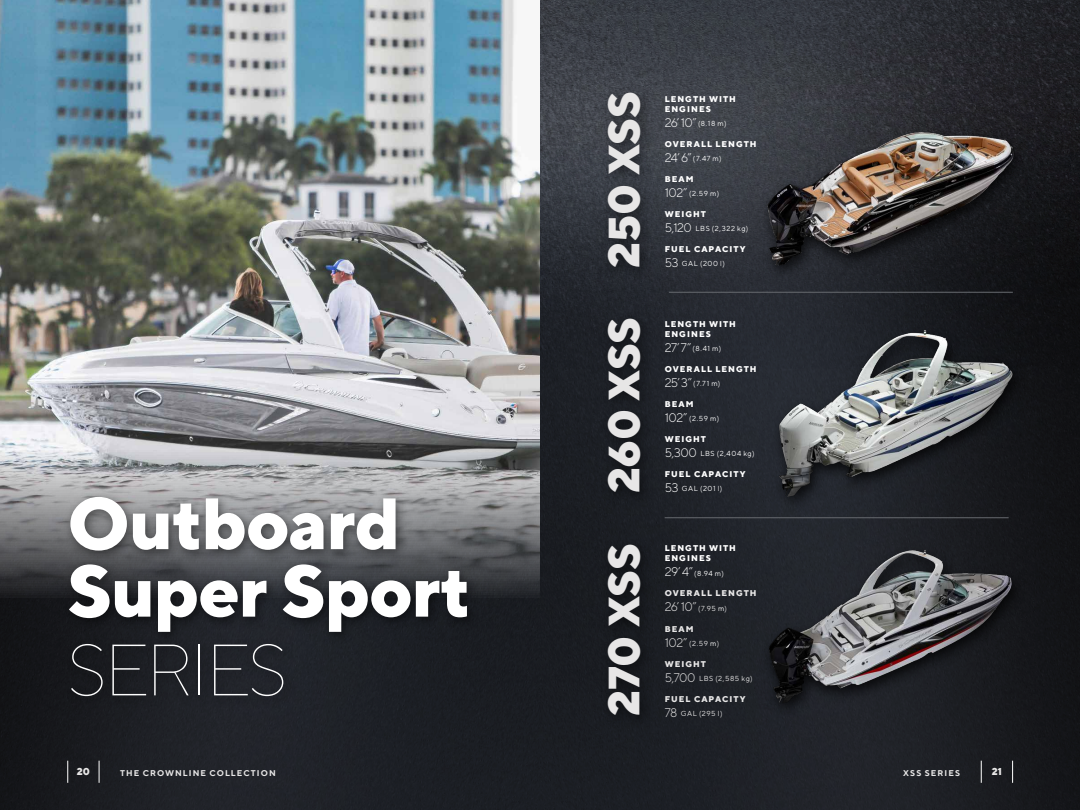
<style>
.page{position:relative;width:1080px;height:810px;background:#fff}
.page>*{position:absolute;margin:0;border:0;box-sizing:border-box;transform-origin:0 0}
.t1{font:800 72.5px/67.5px "TT Norms";letter-spacing:-.02em;color:#fff}
.t2{font:100 72.5px "TT Norms";letter-spacing:-.045em;color:#fff}
.t3{font:800 43.75px "TT Norms";letter-spacing:-.01em;color:#e7e6e6}
.t4{font:300 12.5px "TT Norms";color:#e7e6e6}
.t5{font:800 10px "TT Norms";color:#e7e6e6}
.t6{font:800 8.38px/10px "TT Norms";letter-spacing:.125em;color:#fff}
.t7{font:800 8.38px "TT Norms";letter-spacing:.125em;color:#e7e6e6}
.t8{font:700 8.38px "TT Norms";letter-spacing:.125em;color:#e7e6e6}
.t9{font:7.25px "TT Norms";letter-spacing:.075em;color:#fff}
.t10{font:7.25px "TT Norms";letter-spacing:.075em;color:#e7e6e6}
.s1{font-weight:300;font-size:12.5px}
.s2{color:#e7e6e6}
.s3{font-weight:400;font-size:7.25px}
.s4{font-weight:400;font-size:7.25px;color:#fff}
.s5{color:#fff}
</style>
<div class="page">
<div style="left:540px;top:0;width:540px;height:810px;background:linear-gradient(to right,#1f2329,#1b1c20)"></div>
<div style="left:0;top:0;width:540px;height:810px;background:#1b1e24"></div>
<img style="left:540px;top:0;width:540px;height:368px">
<img style="left:0;top:0;width:540px;height:595px">
<div style="left:63px;top:490px;width:417px;height:219px;background:#000;opacity:.5"></div>
<svg style="left:981px;top:761px;width:1px;height:22px"></svg>
<svg style="left:1012px;top:761px;width:1px;height:22px"></svg>
<svg style="left:99px;top:761px;width:1px;height:22px"></svg>
<svg style="left:68px;top:761px;width:1px;height:22px"></svg>
<hr style="left:669px;top:292px;width:344px;height:1px;background:#676a6f">
<hr style="left:665px;top:518px;width:344px;height:1px;background:#676a6f">
<div style="left:760px;top:126px;width:267px;height:156px;background:#000;opacity:.75"></div>
<img style="left:749px;top:105px;width:285px;height:160px">
<div style="left:770px;top:325px;width:257px;height:187px;background:#000;opacity:.75"></div>
<img style="left:752px;top:323px;width:271px;height:179px">
<div style="left:760px;top:545px;width:266px;height:174px;background:#202228"></div>
<img style="left:753px;top:533px;width:276px;height:181px">
<div style="left:600px;top:85px;width:55px;height:197px;background:#000;opacity:.5"></div>
<div style="left:600px;top:537px;width:55px;height:193px;background:#16191d"></div>
<div style="left:600px;top:310px;width:55px;height:197px;background:#191c21"></div>
<h1 class="t1" style="left:68px;top:488px;width:405px">Outboard<br>Super Sport</h1>
<h1 class="t2" style="left:68px;top:626px;width:222px">SERIES</h1>
<h2 class="t3" style="left:596px;top:268px;width:178px;rotate:-90deg">250 XSS</h2>
<h2 class="t3" style="left:596px;top:716px;width:401px;rotate:-90deg">270 XSS 260 XSS</h2>
<p class="t6" style="left:665px;top:93px;width:73px">LENGTH WITH<br>ENGINES</p>
<p class="t9" style="left:665px;top:119px;width:63px"><span class="s1">26’ 10”</span> (8.18 m)</p>
<p class="t6" style="left:665px;top:139px;width:93px">OVERALL LENGTH</p>
<p class="t9" style="left:665px;top:154px;width:58px"><span class="s1">24’ 6”</span> (7.47 m)</p>
<p class="t6" style="left:665px;top:174px;width:30px">BEAM</p>
<p class="t9" style="left:665px;top:189px;width:56px"><span class="s1">102”</span> (2.59 m)</p>
<p class="t6" style="left:665px;top:209px;width:43px">WEIGHT</p>
<p class="t9" style="left:665px;top:224px;width:85px"><span class="s1">5,120</span> LBS (2,322 kg)</p>
<p class="t6" style="left:665px;top:244px;width:82px">FUEL CAPACITY</p>
<p class="t9" style="left:665px;top:259px;width:62px"><span class="s1">53</span> GAL (200 <span class="s2">l</span>)</p>
<p class="t6" style="left:665px;top:318px;width:73px">LENGTH WITH<br>ENGINES</p>
<p class="t9" style="left:665px;top:344px;width:58px"><span class="s1">27’ 7”</span> (8.41 m)</p>
<p class="t6" style="left:665px;top:364px;width:93px">OVERALL LENGTH</p>
<p class="t9" style="left:665px;top:379px;width:57px"><span class="s1">25’ 3”</span> (7.71 m)</p>
<p class="t6" style="left:665px;top:399px;width:30px">BEAM</p>
<p class="t9" style="left:665px;top:414px;width:56px"><span class="s1">102”</span> (2.59 m)</p>
<p class="t6" style="left:665px;top:434px;width:43px">WEIGHT</p>
<p class="t9" style="left:665px;top:449px;width:91px"><span class="s1">5,300</span> LBS (2,404 kg)</p>
<p class="t6" style="left:665px;top:469px;width:82px">FUEL CAPACITY</p>
<p class="t9" style="left:665px;top:484px;width:59px"><span class="s1">53</span> GAL (201 <span class="s2">l</span>)</p>
<p class="t6" style="left:665px;top:543px;width:73px">LENGTH WITH<br>ENGINES</p>
<p class="t9" style="left:665px;top:569px;width:61px"><span class="s1">29’ 4”</span> (8.94 m)</p>
<p class="t7" style="left:665px;top:588px;width:93px">OVERALL LENGTH</p>
<h3 class="t4" style="left:665px;top:599px;width:64px">26’ 10” <span class="s3">(7.95</span> <span class="s4">m</span><span class="s3">)</span></h3>
<p class="t7" style="left:665px;top:623px;width:30px">BEAM</p>
<p class="t10" style="left:665px;top:639px;width:56px"><span class="s1">102”</span> (2.59 <span class="s5">m</span>)</p>
<p class="t7" style="left:665px;top:658px;width:43px">WEIGHT</p>
<p class="t10" style="left:665px;top:674px;width:89px"><span class="s1">5,700</span> LBS (2,585 kg)</p>
<p class="t7" style="left:665px;top:693px;width:82px">FUEL CAPACITY</p>
<p class="t10" style="left:665px;top:709px;width:59px"><span class="s1">78</span> GAL (295 l)</p>
<h3 class="t5" style="left:77px;top:765px;width:15px">20</h3>
<p class="t8" style="left:120px;top:767px;width:157px">THE CROWNLINE COLLECTION</p>
<p class="t8" style="left:903px;top:767px;width:58px">XSS SERIES</p>
<h3 class="t5" style="left:992px;top:765px;width:12px">21</h3>
</div>
